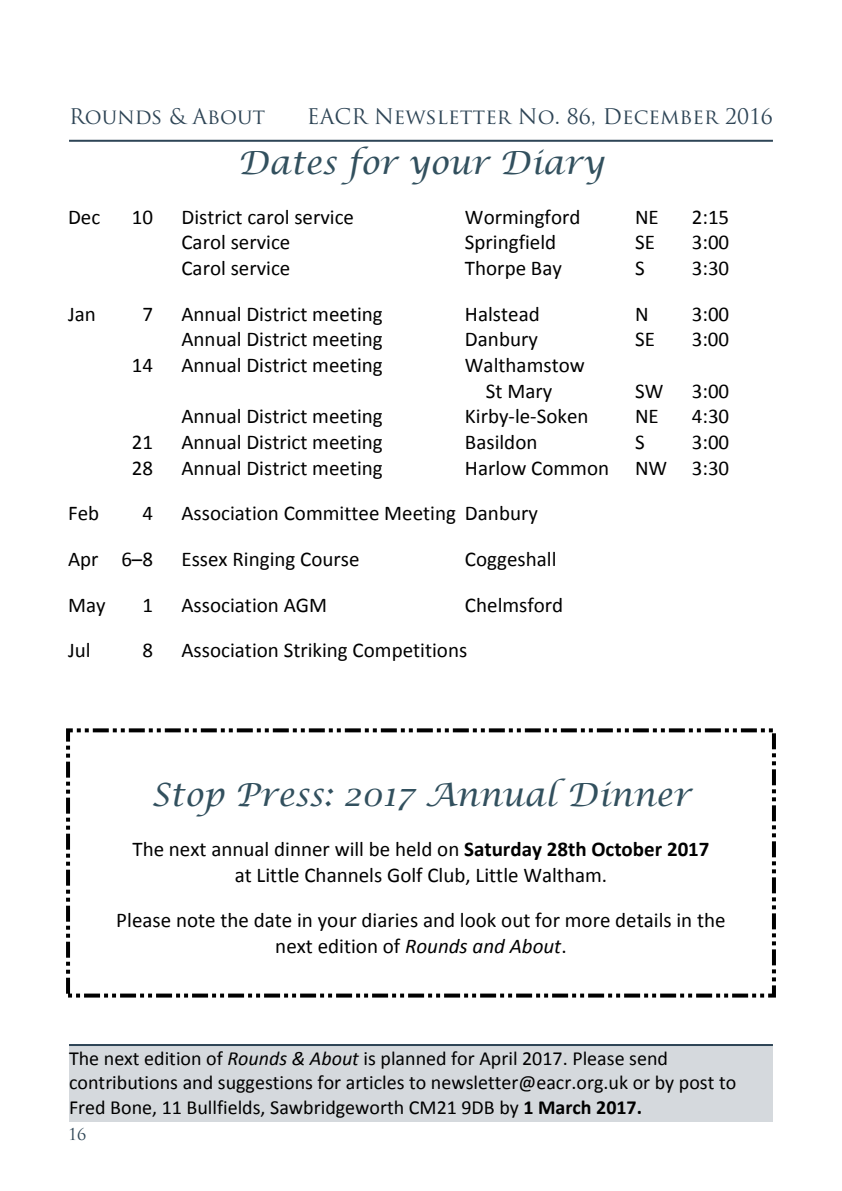
<style>
.page{position:relative;width:842px;height:1191px;background:#fff}
.page>*{position:absolute;margin:0;border:0;box-sizing:border-box;transform-origin:0 0}
.t1{font:italic 32px "Lucida Calligraphy";color:#32505e}
.t2{font:21px/25.6px "Calibri";color:#000;text-align:center}
.t3{font:21px "Trajan Pro";color:#2e4556}
.t4{font:20px/24.4px "Calibri";color:#000}
.t5{font:16px "Trajan Pro";color:#2e4556}
.s1{font-weight:700}
.s2{font-style:italic}
</style>
<div class="page">
<hr style="left:69px;top:140px;width:704px;height:2px;background:#2e4556">
<div style="left:69px;top:1045px;width:704px;height:77px;background:#d5d9dd"></div>
<hr style="left:69px;top:1044px;width:704px;height:2px;background:#2e4556">
<div style="left:66px;top:728px;width:710px;height:269px;border:4px dashed #000"></div>
<p class="t3" style="left:69px;top:108px;width:198px">Rounds &amp; About</p>
<p class="t3" style="left:307px;top:108px;width:467px">EACR Newsletter No. 86, December 2016</p>
<h1 class="t1" style="left:238px;top:146px;width:368px">Dates for your Diary</h1>
<p class="t2" style="left:68px;top:206px;width:34px">Dec</p>
<p class="t2" style="left:132px;top:206px;width:23px">10</p>
<p class="t2" style="left:181px;top:206px;width:174px">District carol service</p>
<p class="t2" style="left:465px;top:206px;width:117px">Wormingford</p>
<p class="t2" style="left:635px;top:206px;width:25px">NE</p>
<p class="t2" style="left:692px;top:206px;width:39px">2:15</p>
<p class="t2" style="left:181px;top:231px;width:110px">Carol service</p>
<p class="t2" style="left:465px;top:231px;width:93px">Springfield</p>
<p class="t2" style="left:635px;top:231px;width:21px">SE</p>
<p class="t2" style="left:692px;top:231px;width:39px">3:00</p>
<p class="t2" style="left:181px;top:257px;width:110px">Carol service</p>
<p class="t2" style="left:465px;top:257px;width:98px">Thorpe Bay</p>
<p class="t2" style="left:635px;top:257px;width:11px">S</p>
<p class="t2" style="left:692px;top:257px;width:39px">3:30</p>
<p class="t2" style="left:68px;top:303px;width:29px">Jan</p>
<p class="t2" style="left:142px;top:303px;width:12px">7</p>
<p class="t2" style="left:181px;top:303px;width:203px">Annual District meeting</p>
<p class="t2" style="left:465px;top:303px;width:76px">Halstead</p>
<p class="t2" style="left:635px;top:303px;width:15px">N</p>
<p class="t2" style="left:692px;top:303px;width:39px">3:00</p>
<p class="t2" style="left:181px;top:328px;width:203px">Annual District meeting</p>
<p class="t2" style="left:465px;top:328px;width:74px">Danbury</p>
<p class="t2" style="left:635px;top:328px;width:21px">SE</p>
<p class="t2" style="left:692px;top:328px;width:39px">3:00</p>
<p class="t2" style="left:132px;top:354px;width:23px">14</p>
<p class="t2" style="left:181px;top:354px;width:203px">Annual District meeting</p>
<p class="t2" style="left:465px;top:354px;width:121px">Walthamstow<br>St Mary</p>
<p class="t2" style="left:635px;top:379px;width:30px">SW</p>
<p class="t2" style="left:692px;top:379px;width:39px">3:00</p>
<p class="t2" style="left:181px;top:405px;width:203px">Annual District meeting</p>
<p class="t2" style="left:465px;top:405px;width:125px">Kirby-le-Soken</p>
<p class="t2" style="left:635px;top:405px;width:25px">NE</p>
<p class="t2" style="left:692px;top:405px;width:39px">4:30</p>
<p class="t2" style="left:132px;top:431px;width:23px">21</p>
<p class="t2" style="left:181px;top:431px;width:203px">Annual District meeting</p>
<p class="t2" style="left:465px;top:431px;width:74px">Basildon</p>
<p class="t2" style="left:635px;top:431px;width:11px">S</p>
<p class="t2" style="left:692px;top:431px;width:39px">3:00</p>
<p class="t2" style="left:132px;top:456px;width:23px">28</p>
<p class="t2" style="left:181px;top:456px;width:203px">Annual District meeting</p>
<p class="t2" style="left:465px;top:456px;width:266px">Harlow Common NW 3:30</p>
<p class="t2" style="left:68px;top:502px;width:33px">Feb</p>
<p class="t2" style="left:142px;top:502px;width:12px">4</p>
<p class="t2" style="left:181px;top:502px;width:358px">Association Committee Meeting Danbury</p>
<p class="t2" style="left:68px;top:548px;width:87px">Apr 6–8</p>
<p class="t2" style="left:181px;top:548px;width:180px">Essex Ringing Course</p>
<p class="t2" style="left:465px;top:548px;width:93px">Coggeshall</p>
<p class="t2" style="left:68px;top:593px;width:39px">May</p>
<p class="t2" style="left:142px;top:593px;width:12px">1</p>
<p class="t2" style="left:181px;top:593px;width:147px">Association AGM</p>
<p class="t2" style="left:465px;top:593px;width:100px">Chelmsford</p>
<p class="t2" style="left:68px;top:639px;width:24px">Jul</p>
<p class="t2" style="left:142px;top:639px;width:12px">8</p>
<p class="t2" style="left:181px;top:639px;width:287px">Association Striking Competitions</p>
<h1 class="t1" style="left:151px;top:778px;width:541px">Stop Press: 2017 Annual Dinner</h1>
<p class="t2" style="left:132px;top:838px;width:579px">The next annual dinner will be held on <span class="s1">Saturday 28th October 2017 </span>at Little Channels Golf Club, Little Waltham.</p>
<p class="t2" style="left:116px;top:909px;width:611px">Please note the date in your diaries and look out for more details in the next edition of <span class="s2">Rounds and About</span>.</p>
<p class="t4" style="left:69px;top:1047px;width:669px">The next edition of <span class="s2">Rounds &amp; About</span> is planned for April 2017. Please send contributions and suggestions for articles to newsletter@eacr.org.uk or by post to<br>Fred Bone, 11 Bullfields, Sawbridgeworth CM21 9DB by <span class="s1">1 March 2017.</span></p>
<p class="t5" style="left:68px;top:1128px;width:20px">16</p>
</div>
